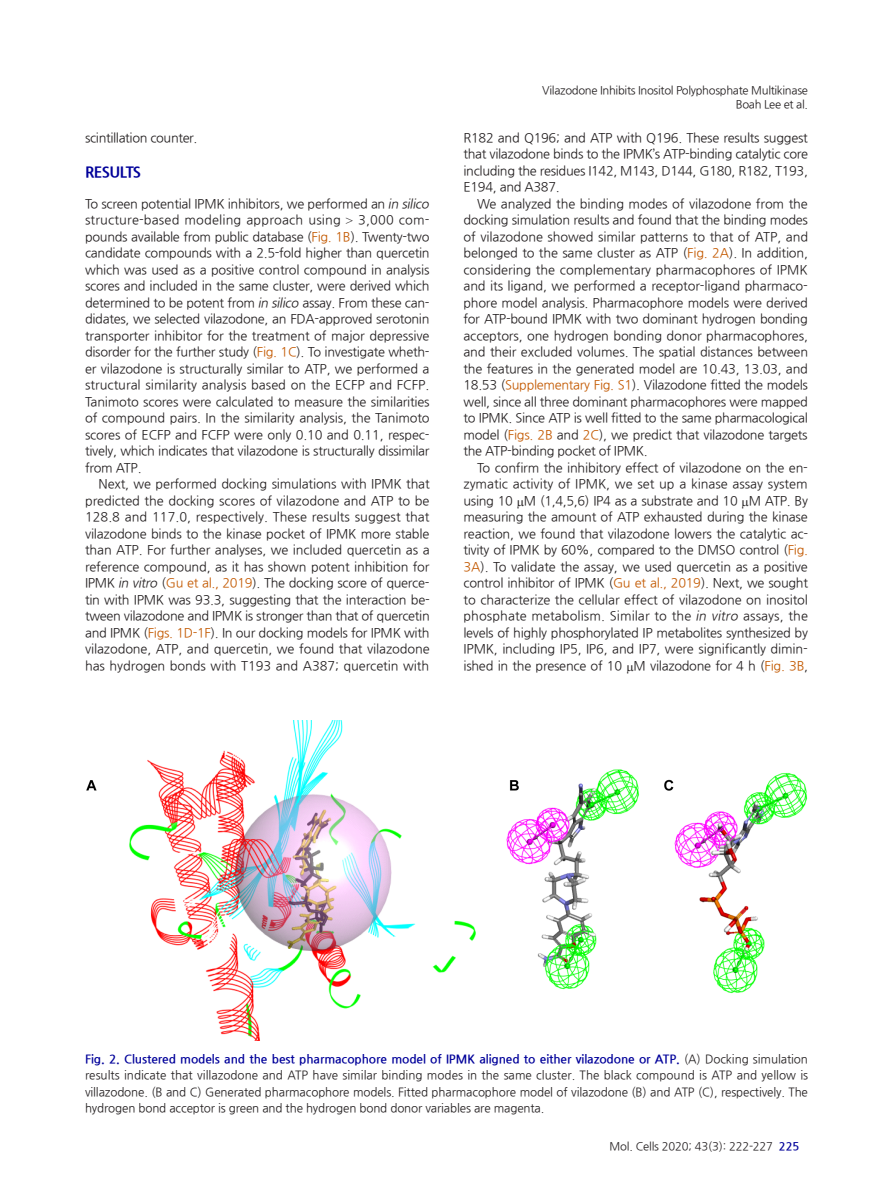
<style>
.page{position:relative;width:893px;height:1191px;background:#fff}
.page>*{position:absolute;margin:0;border:0;box-sizing:border-box;transform-origin:0 0}
.t1{font:800 15px "Nanum Gothic";letter-spacing:-.04em;color:#00009a}
.t2{font:12.75px/16.5px "Nanum Gothic";letter-spacing:-.02em;color:#231f20;text-align:justify}
.t3{font:12px/16.5px "Nanum Gothic";letter-spacing:-.01em;color:#231f20;text-align:justify}
.t4{font:11.25px/13.5px "Nanum Gothic";letter-spacing:-.025em;color:#231f20;text-align:right}
.s1{font-style:italic}
.s2{font-family:"Times New Roman"}
.s3{color:#c35900}
.s4{font-weight:700;color:#00009a}
</style>
<div class="page">
<img style="left:86px;top:720px;width:722px;height:320px">
<p class="t2" style="left:85px;top:130px;width:114px">scintillation counter.</p>
<p class="t1" style="left:85px;top:164px;width:58px">RESULTS</p>
<p class="t2" style="left:85px;top:196px;width:347px;text-align:left">To screen potential IPMK inhibitors, we performed an <span class="s1">in silico </span>structure-based modeling approach using <span class="s2">&gt;</span> 3,000 com&shy;pounds available from public database (<span class="s3">Fig. 1B</span>). Twenty-two candidate compounds with a 2.5-fold higher than quercetin which was used as a positive control compound in analysis scores and included in the same cluster, were derived which determined to be potent from <span class="s1">in silico</span> assay. From these can&shy;didates, we selected vilazodone, an FDA-approved serotonin transporter inhibitor for the treatment of major depressive disorder for the further study (<span class="s3">Fig. 1C</span>). To investigate wheth&shy;er vilazodone is structurally similar to ATP, we performed a structural similarity analysis based on the ECFP and FCFP.<br>Tanimoto scores were calculated to measure the similarities of compound pairs. In the similarity analysis, the Tanimoto scores of ECFP and FCFP were only 0.10 and 0.11, respec&shy;tively, which indicates that vilazodone is structurally dissimilar from ATP.</p>
<p class="t2" style="left:85px;top:476px;width:346px;text-indent:14px">Next, we performed docking simulations with IPMK that predicted the docking scores of vilazodone and ATP to be 128.8 and 117.0, respectively. These results suggest that vilazodone binds to the kinase pocket of IPMK more stable than ATP. For further analyses, we included quercetin as a reference compound, as it has shown potent inhibition for IPMK <span class="s1">in vitro</span> (<span class="s3">Gu et al., 2019</span>). The docking score of querce&shy;tin with IPMK was 93.3, suggesting that the interaction be&shy;tween vilazodone and IPMK is stronger than that of quercetin and IPMK (<span class="s3">Figs. 1D-1F</span>). In our docking models for IPMK with vilazodone, ATP, and quercetin, we found that vilazodone has hydrogen bonds with T193 and A387; quercetin with</p>
<p class="t4" style="left:542px;top:84px;width:267px">Vilazodone Inhibits Inositol Polyphosphate Multikinase<br>Boah Lee et al.</p>
<p class="t2" style="left:463px;top:130px;width:346px">R182 and Q196; and ATP with Q196. These results suggest that vilazodone binds to the IPMK’s ATP-binding catalytic core including the residues I142, M143, D144, G180, R182, T193, E194, and A387.</p>
<p class="t2" style="left:463px;top:196px;width:346px;text-indent:14px">We analyzed the binding modes of vilazodone from the docking simulation results and found that the binding modes of vilazodone showed similar patterns to that of ATP, and belonged to the same cluster as ATP (<span class="s3">Fig. 2A</span>). In addition, considering the complementary pharmacophores of IPMK and its ligand, we performed a receptor-ligand pharmaco&shy;phore model analysis. Pharmacophore models were derived for ATP-bound IPMK with two dominant hydrogen bonding acceptors, one hydrogen bonding donor pharmacophores, and their excluded volumes. The spatial distances between the features in the generated model are 10.43, 13.03, and 18.53 (<span class="s3">Supplementary Fig. S1</span>). Vilazodone fitted the models well, since all three dominant pharmacophores were mapped to IPMK. Since ATP is well fitted to the same pharmacological model (<span class="s3">Figs. 2B</span> and <span class="s3">2C</span>), we predict that vilazodone targets the ATP-binding pocket of IPMK.</p>
<p class="t2" style="left:463px;top:460px;width:346px;text-indent:14px">To confirm the inhibitory effect of vilazodone on the en&shy;zymatic activity of IPMK, we set up a kinase assay system using 10 M (1,4,5,6) IP4 as a substrate and 10 M ATP. By measuring the amount of ATP exhausted during the kinase reaction, we found that vilazodone lowers the catalytic ac&shy;tivity of IPMK by 60%, compared to the DMSO control (<span class="s3">Fig.<br>3A</span>). To validate the assay, we used quercetin as a positive control inhibitor of IPMK (<span class="s3">Gu et al., 2019</span>). Next, we sought to characterize the cellular effect of vilazodone on inositol phosphate metabolism. Similar to the <span class="s1">in vitro</span> assays, the levels of highly phosphorylated IP metabolites synthesized by IPMK, including IP5, IP6, and IP7, were significantly dimin&shy;ished in the presence of 10 M vilazodone for 4 h (<span class="s3">Fig. 3B</span>,</p>
<p class="t3" style="left:85px;top:1050px;width:725px"><span class="s4">Fig. 2. Clustered models and the best pharmacophore model of IPMK aligned to either vilazodone or ATP.</span> (A) Docking simulation results indicate that villazodone and ATP have similar binding modes in the same cluster. The black compound is ATP and yellow is villazodone. (B and C) Generated pharmacophore models. Fitted pharmacophore model of vilazodone (B) and ATP (C), respectively. The hydrogen bond acceptor is green and the hydrogen bond donor variables are magenta.</p>
<p class="t4" style="left:609px;top:1139px;width:191px">Mol. Cells 2020; 43(3): 222-227 <span class="s4">225</span></p>
</div>
